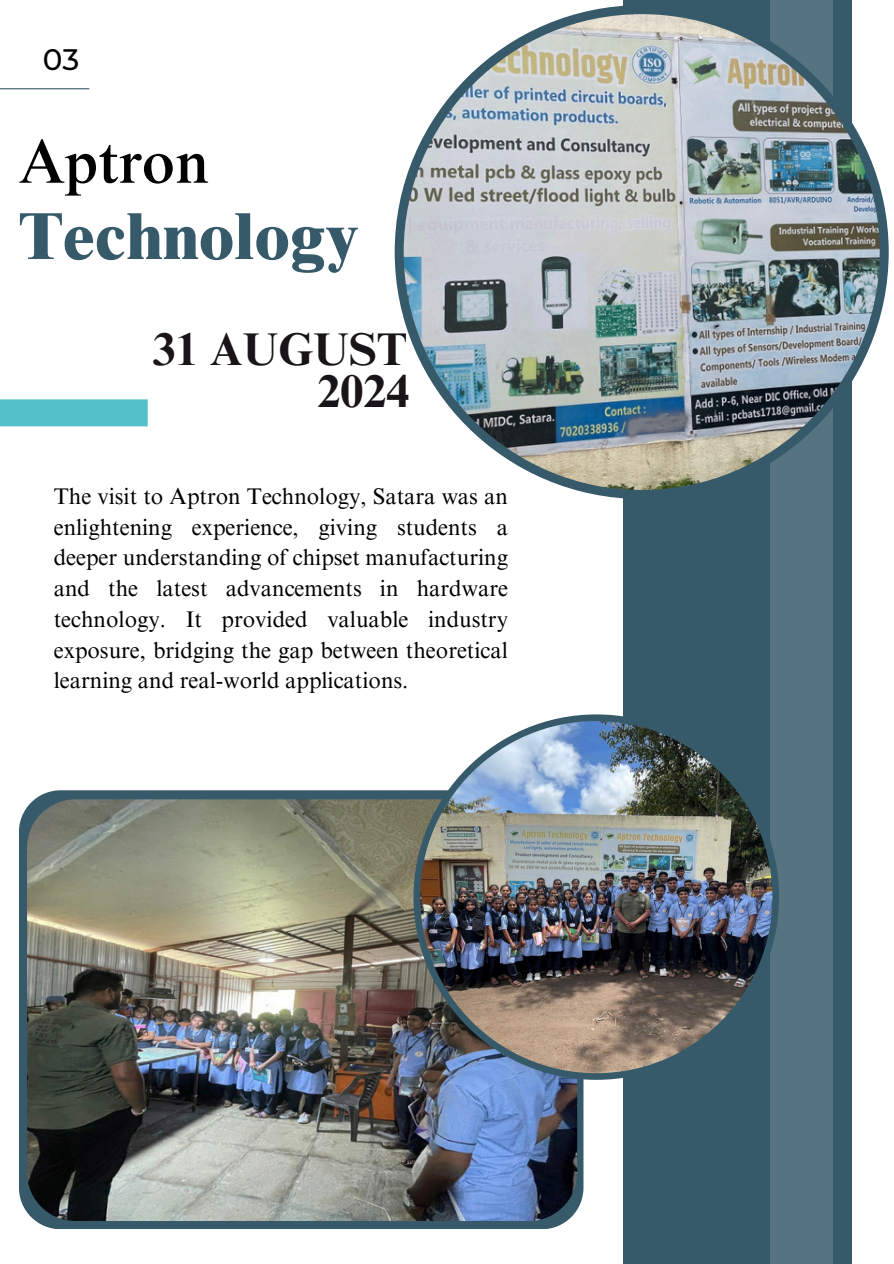
<style>
.page{position:relative;width:894px;height:1264px;background:#fff}
.page>*{position:absolute;margin:0;border:0;box-sizing:border-box;transform-origin:0 0}
.t1{font:800 66.9px "Times NRMT Pro";color:#365a69}
.t2{font:500 61.2px "Times NRMT Pro";color:#000}
.t3{font:700 45.9px/41.7px "Times NRMT Pro";color:#181417;text-align:right}
.t4{font:500 29.55px "Montserrat";color:#000}
.t5{font:22.65px/30.8px "Times NRMT Pro";color:#000;text-align:justify}
</style>
<div class="page">
<hr style="left:0;top:88px;width:89px;height:1px;background:#365a69">
<div style="left:622px;top:0;width:229px;height:1263px;background:#365a69"></div>
<div style="left:0;top:399px;width:148px;height:27px;background:#52c1c9"></div>
<div style="left:770px;top:0;width:62px;height:1263px;background:#557380"></div>
<svg style="left:19px;top:790px;width:564px;height:439px;background:#496976"></svg>
<img style="left:27px;top:799px;width:550px;height:421px;border-radius:48px">
<img style="left:413px;top:714px;width:365px;height:365px">
<img style="left:394px;top:5px;width:494px;height:494px">
<h3 class="t4" style="left:43px;top:41px;width:38px">03</h3>
<p class="t2" style="left:19px;top:139px;width:191px">Aptron</p>
<h1 class="t1" style="left:19px;top:211px;width:341px">Technology</h1>
<p class="t3" style="left:152px;top:334px;width:258px">31 AUGUST<br>2024</p>
<h1 class="t5" style="left:54px;top:483px;width:455px">The visit to Aptron Technology, Satara was an enlightening experience, giving students a deeper understanding of chipset manufacturing and the latest advancements in hardware technology. It provided valuable industry exposure, bridging the gap between theoretical learning and real-world applications.</h1>
</div>
